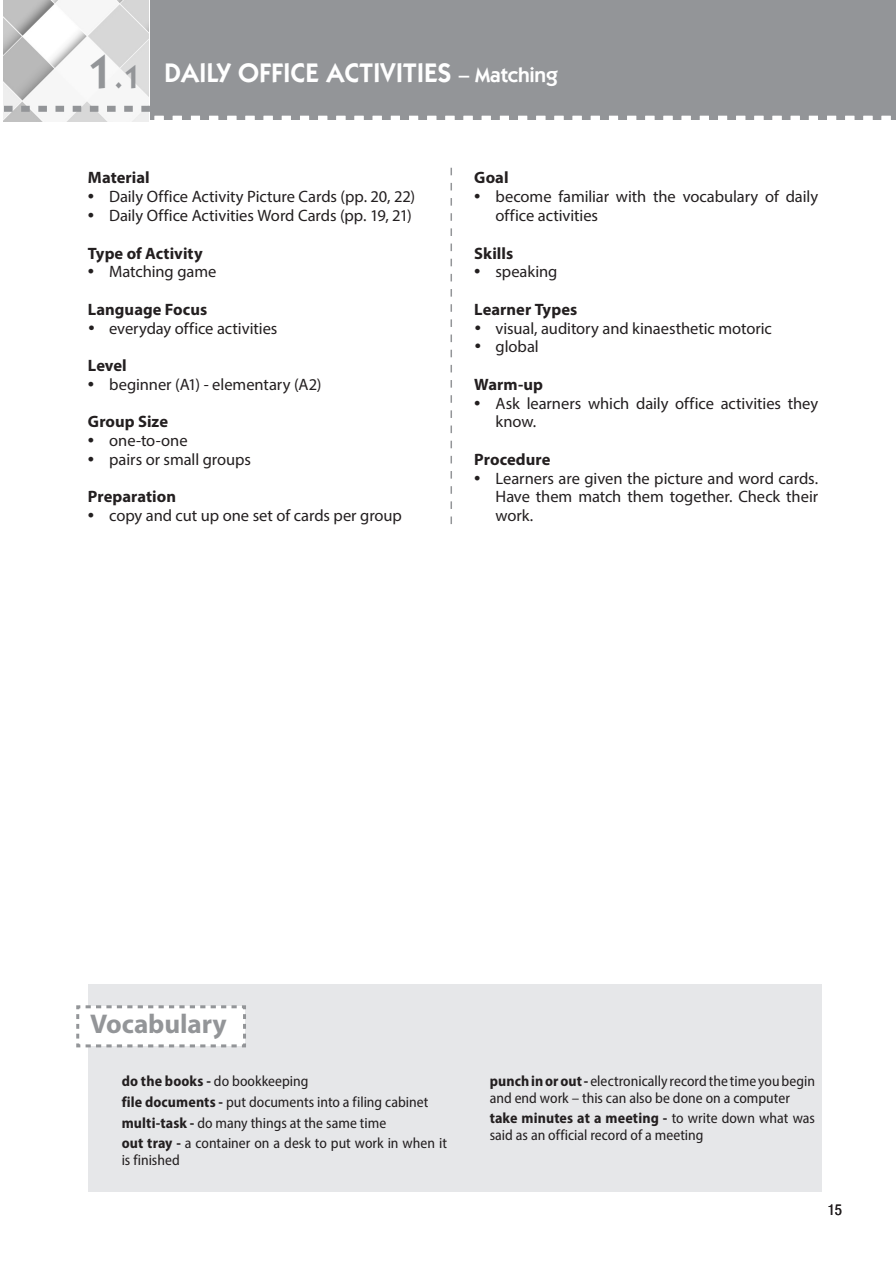
<style>
.page{position:relative;width:896px;height:1263px;background:#fff}
.page>*{position:absolute;margin:0;border:0;box-sizing:border-box;transform-origin:0 0}
.t1{font:600 33px "ITC Kabel Std";color:#939598}
.t2{font:700 27.15px "Myriad Pro";letter-spacing:-.005em;color:#939598}
.t3{font:600 27px "ITC Kabel Std";color:#fff}
.t4{font:16.5px/18.8px "Myriad Pro";letter-spacing:-.005em;color:#231f20}
.Heading_1{font:700 16.5px "Myriad Pro";color:#231f20}
.Vocabulary{font:semi-condensed 15px/16.5px "Myriad Pro";color:#231f20}
.t5{font:condensed 15px "Helvetica Neue LT Std";color:#231f20}
.s1{font-size:48px}
.s2{font-size:21px}
.s3{font-size:22.5px}
.s4{font-weight:700}
</style>
<div class="page">
<img style="left:4px;top:0;width:145px;height:106px">
<div style="left:150px;top:0;width:746px;height:120px;background:#939598"></div>
<div style="left:89px;top:984px;width:733px;height:208px;background:#e6e7e9"></div>
<svg style="left:4px;top:106px;width:887px;height:16px"></svg>
<svg style="left:450px;top:168px;width:2px;height:356px"></svg>
<svg style="left:76px;top:1004px;width:170px;height:45px;background:#f4f4f4"></svg>
<p class="t1" style="left:88px;top:57px;width:56px"><span class="s1">1</span>.1</p>
<p class="t3" style="left:164px;top:57px;width:395px">DAILY OFFICE ACTIVITIES <span class="s2">– Matching</span></p>
<p class="Heading_1" style="left:88px;top:167px;width:63px">Material</p>
<p class="t4" style="left:88px;top:187px;width:328px"><span class="s3">•</span> Daily Office Activity Picture Cards (pp. 20, 22)</p>
<p class="t4" style="left:88px;top:206px;width:325px"><span class="s3">•</span> Daily Office Activities Word Cards (pp. 19, 21)</p>
<p class="Heading_1" style="left:88px;top:242px;width:116px">Type of Activity</p>
<p class="t4" style="left:88px;top:262px;width:130px"><span class="s3">•</span> Matching game</p>
<p class="Heading_1" style="left:88px;top:298px;width:121px">Language Focus</p>
<p class="t4" style="left:88px;top:318px;width:191px">• everyday office activities</p>
<p class="Heading_1" style="left:88px;top:355px;width:40px">Level</p>
<p class="t4" style="left:88px;top:375px;width:235px"><span class="s3">•</span> beginner (A1) - elementary (A2)</p>
<p class="Heading_1" style="left:88px;top:411px;width:82px">Group Size</p>
<p class="t4" style="left:88px;top:431px;width:101px"><span class="s3">•</span> one-to-one</p>
<p class="t4" style="left:88px;top:450px;width:164px"><span class="s3">•</span> pairs or small groups</p>
<p class="Heading_1" style="left:88px;top:486px;width:90px">Preparation</p>
<p class="t4" style="left:88px;top:506px;width:315px"><span class="s3">•</span> copy and cut up one set of cards per group</p>
<p class="Heading_1" style="left:474px;top:167px;width:36px">Goal</p>
<p class="t4" style="left:495px;top:187px;width:324px;text-indent:-21px"><span class="s3">•</span> become familiar with the vocabulary of daily office activities</p>
<p class="Heading_1" style="left:474px;top:242px;width:40px">Skills</p>
<p class="t4" style="left:474px;top:262px;width:85px"><span class="s3">•</span> speaking</p>
<p class="Heading_1" style="left:474px;top:298px;width:104px">Learner Types</p>
<p class="t4" style="left:474px;top:318px;width:299px">• visual, auditory and kinaesthetic motoric</p>
<p class="t4" style="left:474px;top:337px;width:66px">• global</p>
<p class="Heading_1" style="left:474px;top:373px;width:70px">Warm-up</p>
<p class="t4" style="left:495px;top:393px;width:324px;text-indent:-21px"><span class="s3">•</span> Ask learners which daily office activities they know.</p>
<p class="Heading_1" style="left:474px;top:448px;width:78px">Procedure</p>
<p class="t4" style="left:495px;top:468px;width:324px;text-align:justify;text-indent:-21px"><span class="s3">•</span> Learners are given the picture and word cards.<br>Have them match them together. Check their work.</p>
<p class="t2" style="left:90px;top:1006px;width:138px">Vocabulary</p>
<p class="Vocabulary" style="left:122px;top:1072px;width:188px"><span class="s4">do the books -</span> do bookkeeping</p>
<p class="Vocabulary" style="left:122px;top:1093px;width:308px"><span class="s4">file documents -</span> put documents into a filing cabinet</p>
<p class="Vocabulary" style="left:122px;top:1114px;width:266px"><span class="s4">multi-task -</span> do many things at the same time</p>
<p class="Vocabulary" style="left:122px;top:1135px;width:327px"><span class="s4">out tray -</span> a container on a desk to put work in when it is finished</p>
<p class="Vocabulary" style="left:490px;top:1072px;width:327px"><span class="s4">punch in or out -</span> electronically record the time you begin and end work – this can also be done on a computer</p>
<p class="Vocabulary" style="left:490px;top:1110px;width:327px"><span class="s4">take minutes at a meeting -</span> to write down what was said as an official record of a meeting</p>
<p class="t5" style="left:827px;top:1201px;width:16px">15</p>
</div>
